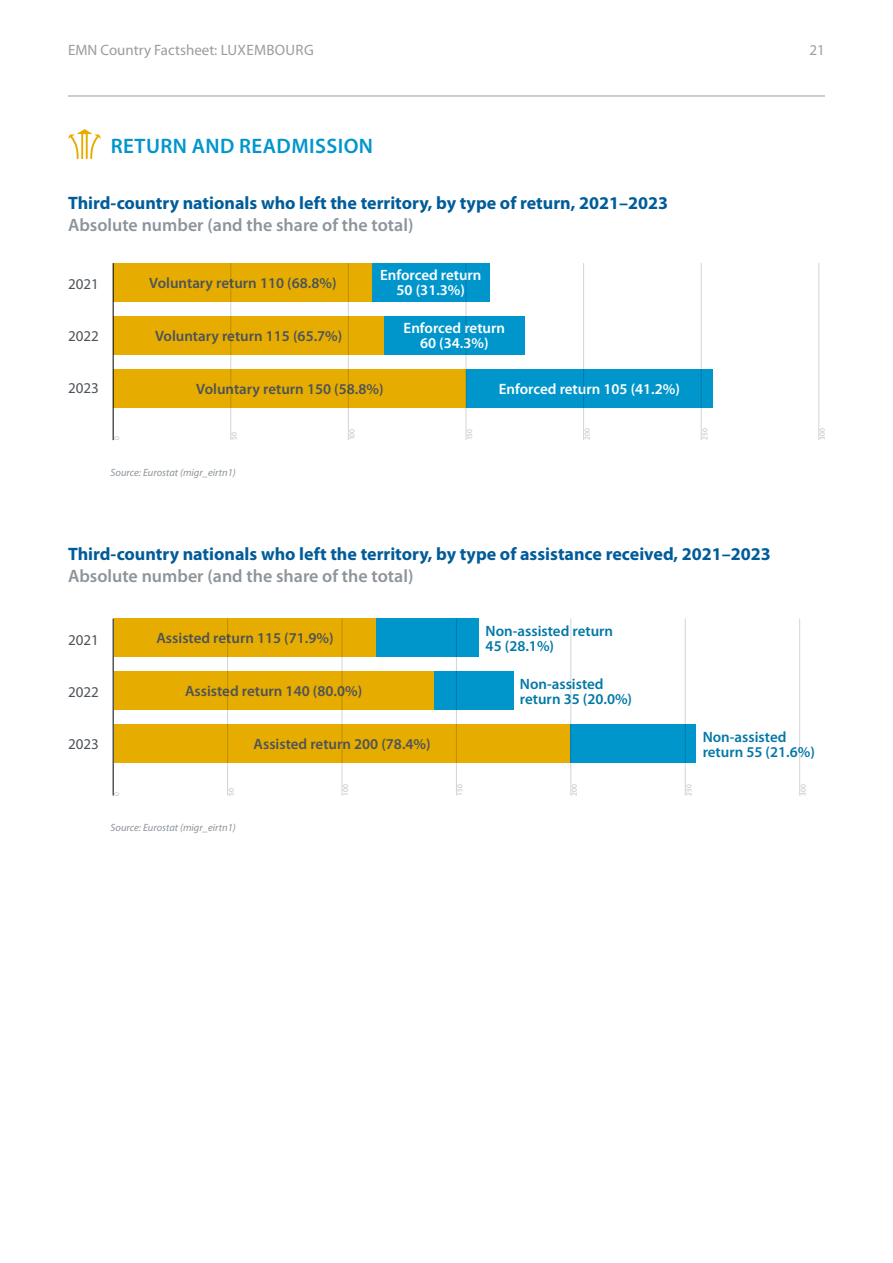
<style>
.page{position:relative;width:893px;height:1263px;background:#fff}
.page>*{position:absolute;margin:0;border:0;box-sizing:border-box;transform-origin:0 0}
.H2{font:600 21px "Myriad Pro";letter-spacing:.02em;color:#0096cc}
.GR_header{font:700 18px "Myriad Pro";color:#005c99}
.GR_subheader_P{font:600 18px "Myriad Pro";color:#8d949a}
.GR_values{font:600 15px "Myriad Pro";color:#4d5359}
.GR_values-2{font:600 15px/15px "Myriad Pro";color:#0278a6}
.GR_values-3{font:600 15px/15px "Myriad Pro";color:#fff;text-align:center}
.t1{font:15px "Myriad Pro";color:#9c9c9d}
.GR_axis{font:15px "Myriad Pro";color:#4d5359}
.GR_source{font:italic 10.5px "Myriad Pro";color:#8d949a}
.t2{font:7.5px "Myriad Pro";color:#bbbfc2}
</style>
<div class="page">
<hr style="left:68px;top:96px;width:757px;height:1px;background:#9c9c9d">
<svg style="left:68px;top:129px;width:33px;height:30px"></svg>
<div style="left:114px;top:263px;width:258px;height:38px;background:#e6ac00"></div>
<div style="left:372px;top:263px;width:118px;height:38px;background:#0096cc"></div>
<div style="left:114px;top:316px;width:270px;height:38px;background:#e6ac00"></div>
<div style="left:384px;top:316px;width:141px;height:38px;background:#0096cc"></div>
<div style="left:114px;top:369px;width:352px;height:38px;background:#e6ac00"></div>
<div style="left:466px;top:369px;width:247px;height:38px;background:#0096cc"></div>
<hr style="left:113px;top:263px;width:1px;height:177px;background:#000">
<hr style="left:230px;top:263px;width:1px;height:177px;background:#d1d4d7">
<hr style="left:348px;top:263px;width:1px;height:177px;background:#d1d4d7">
<hr style="left:466px;top:263px;width:1px;height:177px;background:#d1d4d7">
<hr style="left:583px;top:263px;width:1px;height:177px;background:#d1d4d7">
<hr style="left:701px;top:263px;width:1px;height:177px;background:#d1d4d7">
<hr style="left:818px;top:263px;width:1px;height:177px;background:#d1d4d7">
<div style="left:114px;top:618px;width:262px;height:39px;background:#e6ac00"></div>
<div style="left:376px;top:618px;width:103px;height:39px;background:#0096cc"></div>
<div style="left:114px;top:671px;width:320px;height:39px;background:#e6ac00"></div>
<div style="left:434px;top:671px;width:79px;height:39px;background:#0096cc"></div>
<div style="left:114px;top:724px;width:457px;height:39px;background:#e6ac00"></div>
<div style="left:571px;top:724px;width:125px;height:39px;background:#0096cc"></div>
<hr style="left:113px;top:618px;width:1px;height:177px;background:#000">
<hr style="left:227px;top:618px;width:1px;height:177px;background:#d1d4d7">
<hr style="left:342px;top:618px;width:1px;height:177px;background:#d1d4d7">
<hr style="left:456px;top:618px;width:1px;height:177px;background:#d1d4d7">
<hr style="left:571px;top:618px;width:1px;height:177px;background:#d1d4d7">
<hr style="left:685px;top:618px;width:1px;height:177px;background:#d1d4d7">
<hr style="left:799px;top:618px;width:1px;height:177px;background:#d1d4d7">
<p class="t1" style="left:68px;top:40px;width:247px">EMN Country Factsheet: LUXEMBOURG</p>
<p class="t1" style="left:809px;top:40px;width:17px">21</p>
<h2 class="H2" style="left:111px;top:132px;width:264px">RETURN AND READMISSION</h2>
<h3 class="GR_header" style="left:68px;top:191px;width:601px">Third-country nationals who left the territory, by type of return, 2021–2023</h3>
<p class="GR_subheader_P" style="left:68px;top:214px;width:347px">Absolute number (and the share of the total)</p>
<p class="GR_axis" style="left:68px;top:275px;width:32px">2021</p>
<p class="GR_axis" style="left:68px;top:327px;width:32px">2022</p>
<p class="GR_axis" style="left:68px;top:379px;width:32px">2023</p>
<p class="GR_values" style="left:149px;top:273px;width:189px">Voluntary return 110 (68.8%)</p>
<p class="GR_values-3" style="left:380px;top:267px;width:103px">Enforced return<br>50 (31.3%)</p>
<p class="GR_values" style="left:155px;top:326px;width:189px">Voluntary return 115 (65.7%)</p>
<p class="GR_values-3" style="left:404px;top:320px;width:103px">Enforced return<br>60 (34.3%)</p>
<p class="GR_values" style="left:196px;top:379px;width:189px">Voluntary return 150 (58.8%)</p>
<p class="GR_values-3" style="left:499px;top:381px;width:183px">Enforced return 105 (41.2%)</p>
<p class="t2" style="left:112px;top:440px;width:5px;rotate:-90deg">0</p>
<p class="t2" style="left:230px;top:440px;width:9px;rotate:-90deg">50</p>
<p class="t2" style="left:347px;top:440px;width:13px;rotate:-90deg">100</p>
<p class="t2" style="left:465px;top:440px;width:13px;rotate:-90deg">150</p>
<p class="t2" style="left:583px;top:440px;width:13px;rotate:-90deg">200</p>
<p class="t2" style="left:700px;top:440px;width:13px;rotate:-90deg">250</p>
<p class="t2" style="left:818px;top:440px;width:13px;rotate:-90deg">300</p>
<p class="GR_source" style="left:111px;top:466px;width:127px">Source: Eurostat (migr_eirtn1)</p>
<h3 class="GR_header" style="left:68px;top:542px;width:704px">Third-country nationals who left the territory, by type of assistance received, 2021–2023</h3>
<p class="GR_subheader_P" style="left:68px;top:565px;width:347px">Absolute number (and the share of the total)</p>
<p class="GR_axis" style="left:68px;top:631px;width:32px">2021</p>
<p class="GR_axis" style="left:68px;top:682px;width:32px">2022</p>
<p class="GR_values" style="left:156px;top:629px;width:179px">Assisted return 115 (71.9%)</p>
<p class="GR_values" style="left:185px;top:682px;width:179px">Assisted return 140 (80.0%)</p>
<p class="GR_values-2" style="left:486px;top:623px;width:129px">Non-assisted return<br>45 (28.1%)</p>
<p class="GR_values-2" style="left:520px;top:676px;width:114px">Non-assisted return 35 (20.0%)</p>
<p class="GR_axis" style="left:68px;top:734px;width:32px">2023</p>
<p class="GR_values" style="left:254px;top:735px;width:179px">Assisted return 200 (78.4%)</p>
<p class="GR_values-2" style="left:703px;top:729px;width:114px">Non-assisted return 55 (21.6%)</p>
<p class="t2" style="left:112px;top:795px;width:5px;rotate:-90deg">0</p>
<p class="t2" style="left:227px;top:795px;width:9px;rotate:-90deg">50</p>
<p class="t2" style="left:341px;top:795px;width:13px;rotate:-90deg">100</p>
<p class="t2" style="left:455px;top:795px;width:13px;rotate:-90deg">150</p>
<p class="t2" style="left:570px;top:795px;width:13px;rotate:-90deg">200</p>
<p class="t2" style="left:684px;top:795px;width:13px;rotate:-90deg">250</p>
<p class="t2" style="left:799px;top:795px;width:13px;rotate:-90deg">300</p>
<p class="GR_source" style="left:111px;top:821px;width:127px">Source: Eurostat (migr_eirtn1)</p>
</div>
